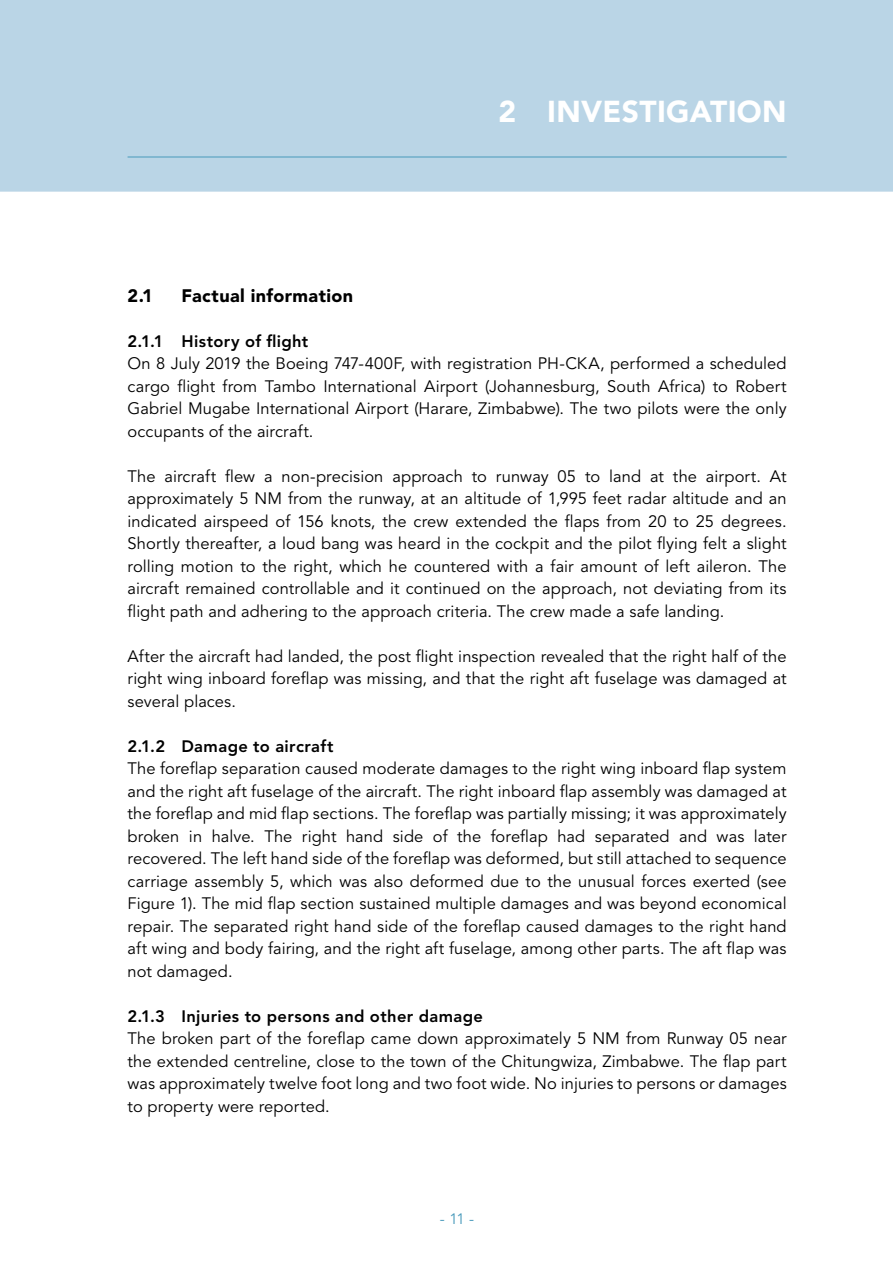
<style>
.page{position:relative;width:893px;height:1263px;background:#fff}
.page>*{position:absolute;margin:0;border:0;box-sizing:border-box;transform-origin:0 0}
.t1{font:900 30px "Avenir LT Std";letter-spacing:.01em;color:#fff}
.t2{font:900 18px "Avenir LT Std";letter-spacing:.02em;color:#000}
.Bodytekst{font:16.5px/22.5px "Avenir LT Std";letter-spacing:.005em;color:#000;text-align:justify}
.t3{font:800 16.5px "Avenir LT Std";letter-spacing:.02em;color:#000}
.t4{font:15px "Avenir LT Std";color:#499abb}
</style>
<div class="page">
<div style="left:0;top:0;width:893px;height:192px;background:#bad5e6"></div>
<hr style="left:128px;top:157px;width:659px;height:1px;background:#499abb">
<p class="t1" style="left:499px;top:93px;width:290px">2 INVESTIGATION</p>
<p class="t2" style="left:128px;top:284px;width:27px">2.1</p>
<p class="t2" style="left:182px;top:284px;width:173px">Factual information</p>
<p class="t3" style="left:128px;top:331px;width:182px">2.1.1 History of flight</p>
<p class="Bodytekst" style="left:128px;top:353px;width:661px">On 8 July 2019 the Boeing 747-400F, with registration PH-CKA, performed a scheduled cargo flight from Tambo International Airport (Johannesburg, South Africa) to Robert Gabriel Mugabe International Airport (Harare, Zimbabwe). The two pilots were the only occupants of the aircraft.</p>
<p class="Bodytekst" style="left:128px;top:465px;width:661px">The aircraft flew a non-precision approach to runway 05 to land at the airport. At approximately 5 NM from the runway, at an altitude of 1,995 feet radar altitude and an indicated airspeed of 156 knots, the crew extended the flaps from 20 to 25 degrees.<br>Shortly thereafter, a loud bang was heard in the cockpit and the pilot flying felt a slight rolling motion to the right, which he countered with a fair amount of left aileron. The aircraft remained controllable and it continued on the approach, not deviating from its flight path and adhering to the approach criteria. The crew made a safe landing.</p>
<p class="Bodytekst" style="left:128px;top:645px;width:661px">After the aircraft had landed, the post flight inspection revealed that the right half of the right wing inboard foreflap was missing, and that the right aft fuselage was damaged at several places.</p>
<p class="t3" style="left:128px;top:736px;width:207px">2.1.2 Damage to aircraft</p>
<p class="Bodytekst" style="left:128px;top:758px;width:661px">The foreflap separation caused moderate damages to the right wing inboard flap system and the right aft fuselage of the aircraft. The right inboard flap assembly was damaged at the foreflap and mid flap sections. The foreflap was partially missing; it was approximately broken in halve. The right hand side of the foreflap had separated and was later recovered. The left hand side of the foreflap was deformed, but still attached to sequence carriage assembly 5, which was also deformed due to the unusual forces exerted (see Figure 1). The mid flap section sustained multiple damages and was beyond economical repair. The separated right hand side of the foreflap caused damages to the right hand aft wing and body fairing, and the right aft fuselage, among other parts. The aft flap was not damaged.</p>
<p class="t3" style="left:128px;top:1006px;width:357px">2.1.3 Injuries to persons and other damage</p>
<p class="Bodytekst" style="left:128px;top:1028px;width:661px">The broken part of the foreflap came down approximately 5 NM from Runway 05 near the extended centreline, close to the town of the Chitungwiza, Zimbabwe. The flap part was approximately twelve foot long and two foot wide. No injuries to persons or damages to property were reported.</p>
<p class="t4" style="left:440px;top:1210px;width:36px">- 11 -</p>
</div>
